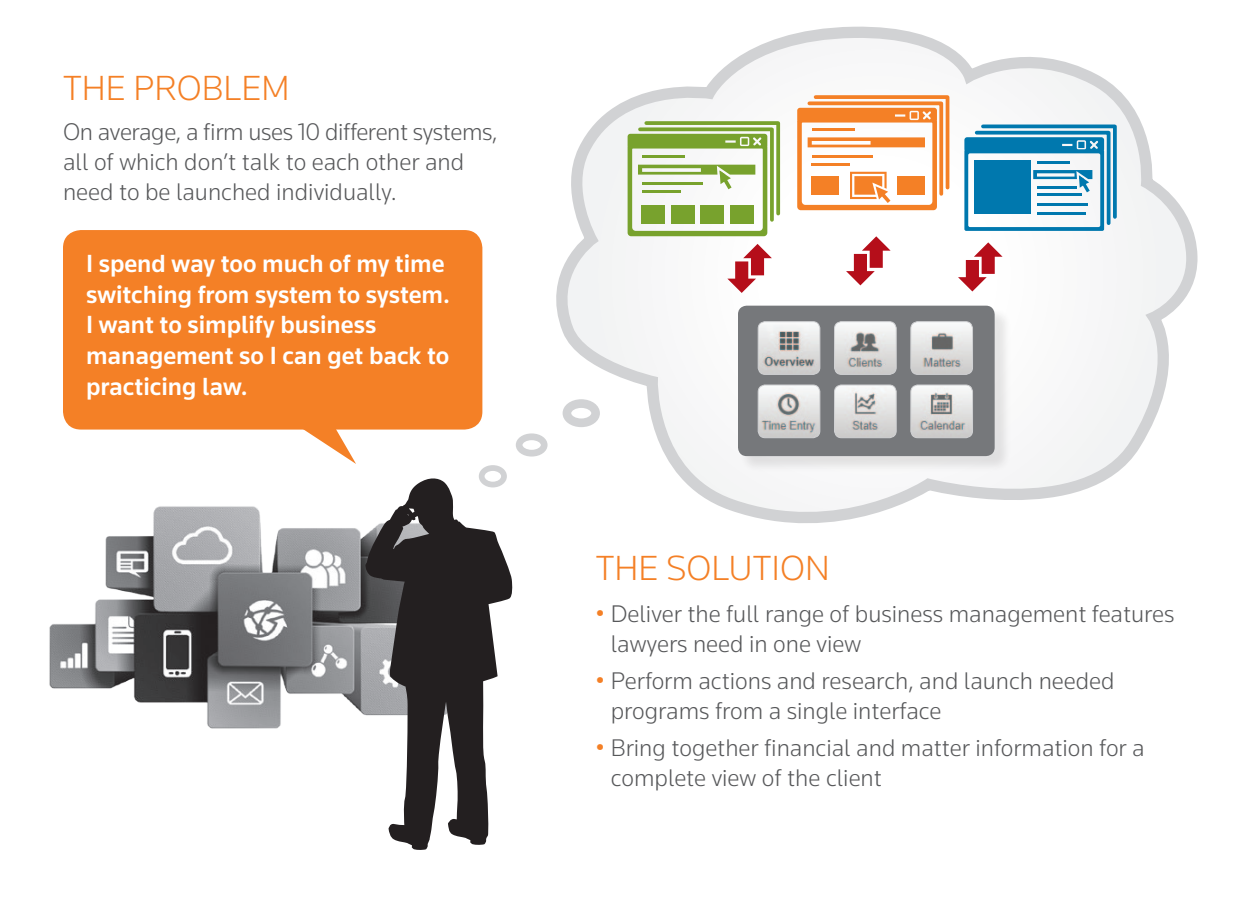
<style>
.page{position:relative;width:1260px;height:900px;background:#fff}
.page>*{position:absolute;margin:0;border:0;box-sizing:border-box;transform-origin:0 0}
.t1{font:300 36.25px "Knowledge";color:#f48026}
.t2{font:500 25.75px/31px "Knowledge";color:#fff}
.t3{font:300 25px/30px "Knowledge";color:#57585a}
.s1{color:#f48026}
</style>
<div class="page">
<svg style="left:556px;top:26px;width:642px;height:497px"></svg>
<svg style="left:727px;top:244px;width:45px;height:49px"></svg>
<svg style="left:846px;top:236px;width:45px;height:49px"></svg>
<svg style="left:958px;top:242px;width:45px;height:49px"></svg>
<svg style="left:628px;top:119px;width:154px;height:117px"></svg>
<svg style="left:797px;top:93px;width:154px;height:117px"></svg>
<svg style="left:964px;top:123px;width:155px;height:108px"></svg>
<img style="left:49px;top:506px;width:316px;height:223px">
<div style="left:63px;top:230px;width:419px;height:200px;background:#f48026;border-radius:18px"></div>
<svg style="left:302px;top:429px;width:54px;height:35px"></svg>
<svg style="left:563px;top:399px;width:37px;height:28px"></svg>
<svg style="left:516px;top:433px;width:32px;height:24px"></svg>
<svg style="left:479px;top:465px;width:28px;height:12px"></svg>
<div style="left:739px;top:307px;width:273px;height:166px;background:#231f20;opacity:.11"></div>
<div style="left:738px;top:306px;width:257px;height:150px;background:#76787b;border-radius:9px"></div>
<img style="left:758px;top:322px;width:62px;height:52px">
<div style="left:758px;top:321px;width:62px;height:54px;border:1px solid #d1d2d4;border-radius:7px"></div>
<img style="left:758px;top:385px;width:62px;height:53px">
<div style="left:758px;top:385px;width:62px;height:53px;border:1px solid #d1d2d4;border-radius:7px"></div>
<img style="left:835px;top:323px;width:60px;height:51px">
<div style="left:834px;top:321px;width:63px;height:54px;border:1px solid #d1d2d4;border-radius:7px"></div>
<img style="left:835px;top:385px;width:61px;height:53px">
<div style="left:834px;top:385px;width:63px;height:53px;border:1px solid #d1d2d4;border-radius:7px"></div>
<img style="left:911px;top:322px;width:61px;height:52px">
<div style="left:911px;top:321px;width:62px;height:54px;border:1px solid #d1d2d4;border-radius:7px"></div>
<img style="left:911px;top:385px;width:62px;height:53px">
<div style="left:911px;top:385px;width:62px;height:53px;border:1px solid #d1d2d4;border-radius:7px"></div>
<svg style="left:365px;top:477px;width:148px;height:373px;fill:#231f20"></svg>
<h1 class="t1" style="left:63px;top:66px;width:228px">THE PROBLEM</h1>
<p class="t3" style="left:63px;top:116px;width:436px">On average, a firm uses 10 different systems, all of which don’t talk to each other and need to be launched individually.</p>
<p class="t2" style="left:86px;top:247px;width:366px">I spend way too much of my time switching from system to system.<br>I want to simplify business management so I can get back to practicing law.</p>
<h1 class="t1" style="left:596px;top:546px;width:236px">THE SOLUTION</h1>
<p class="t3" style="left:611px;top:598px;width:565px;text-indent:-15px"><span class="s1">•</span> Deliver the full range of business management features lawyers need in one view</p>
<p class="t3" style="left:611px;top:665px;width:505px;text-indent:-15px"><span class="s1">•</span> Perform actions and research, and launch needed programs from a single interface</p>
<p class="t3" style="left:611px;top:733px;width:535px;text-indent:-15px"><span class="s1">•</span> Bring together financial and matter information for a complete view of the client</p>
</div>
